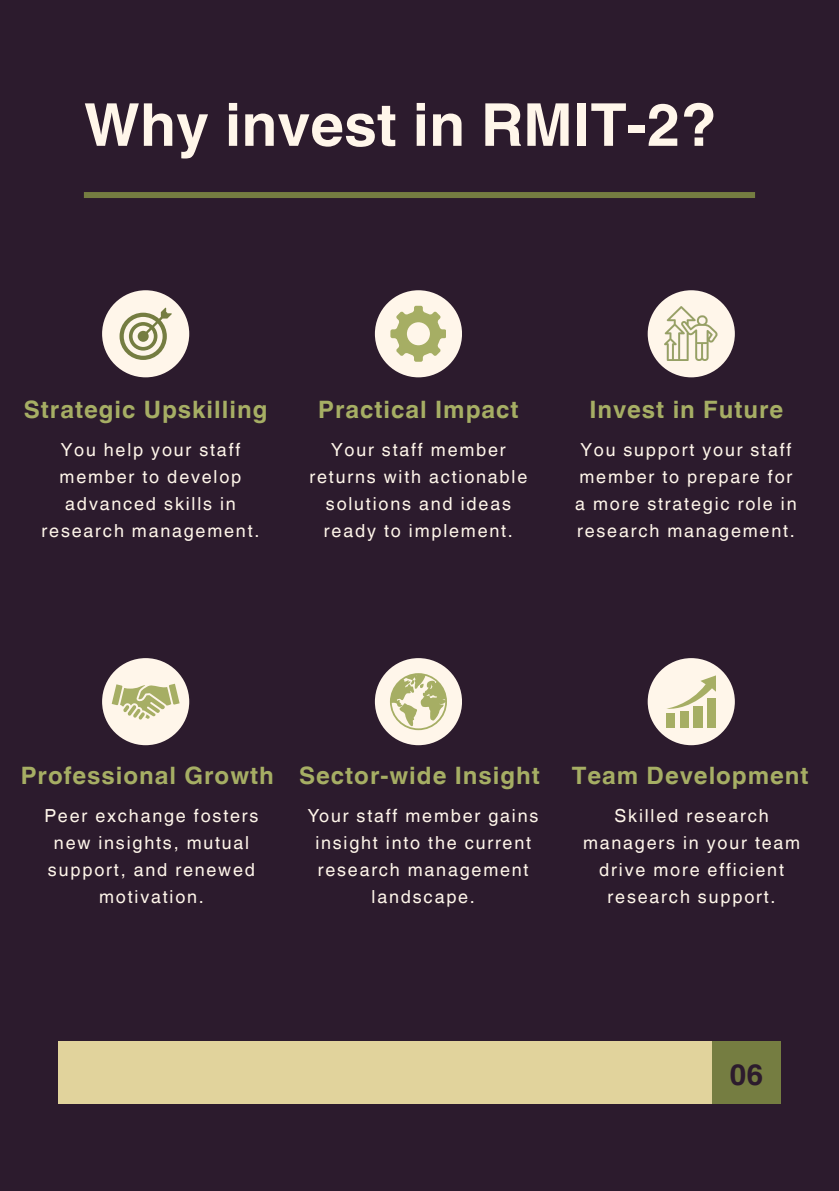
<style>
.page{position:relative;width:839px;height:1191px;background:#fff}
.page>*{position:absolute;margin:0;border:0;box-sizing:border-box;transform-origin:0 0}
.t1{font:700 59.2px "Helvetica World";color:#fff6ea}
.t2{font:700 29.6px "Helvetica World";color:#2c1b2d}
.t3{font:700 24px "Helvetica World";letter-spacing:.04em;color:#a6ae64}
.t4{font:18px/27px "Helvetica World";letter-spacing:.1em;color:#fff6ea;text-align:center}
</style>
<div class="page">
<div style="left:0;top:0;width:838px;height:1190px;background:#2c1b2d"></div>
<div style="left:712px;top:1041px;width:68px;height:63px;background:#757d41"></div>
<div style="left:58px;top:1041px;width:654px;height:63px;background:#e1d39c"></div>
<div style="left:84px;top:192px;width:671px;height:6px;background:#757d41"></div>
<div style="left:102px;top:290px;width:87px;height:87px;background:#fff6ea;border-radius:50%"></div>
<div style="left:375px;top:290px;width:87px;height:87px;background:#fff6ea;border-radius:50%"></div>
<div style="left:647px;top:290px;width:87px;height:87px;background:#fff6ea;border-radius:50%"></div>
<div style="left:102px;top:658px;width:87px;height:87px;background:#fff6ea;border-radius:50%"></div>
<div style="left:375px;top:658px;width:87px;height:87px;background:#fff6ea;border-radius:50%"></div>
<div style="left:647px;top:658px;width:87px;height:87px;background:#fff6ea;border-radius:50%"></div>
<svg style="left:119px;top:308px;width:53px;height:52px"></svg>
<img style="left:665px;top:307px;width:52px;height:53px">
<svg style="left:112px;top:684px;width:67px;height:36px"></svg>
<svg style="left:390px;top:673px;width:57px;height:57px"></svg>
<div style="left:666px;top:714px;width:9px;height:14px;background:#a6ae64"></div>
<div style="left:680px;top:712px;width:8px;height:16px;background:#a6ae64"></div>
<div style="left:693px;top:707px;width:9px;height:21px;background:#a6ae64"></div>
<div style="left:707px;top:698px;width:8px;height:30px;background:#a6ae64"></div>
<svg style="left:667px;top:675px;width:48px;height:35px"></svg>
<svg style="left:390px;top:306px;width:56px;height:55px"></svg>
<p class="t1" style="left:84px;top:77px;width:633px">Why invest in RMIT-2?</p>
<h2 class="t3" style="left:24px;top:390px;width:245px">Strategic Upskilling</h2>
<p class="t4" style="left:42px;top:436px;width:219px">You help your staff member to develop advanced skills in research management.</p>
<p class="t3" style="left:318px;top:390px;width:202px">Practical Impact</p>
<p class="t4" style="left:309px;top:436px;width:219px">Your staff member returns with actionable solutions and ideas ready to implement.</p>
<p class="t3" style="left:589px;top:390px;width:195px">Invest in Future</p>
<h2 class="t4" style="left:575px;top:436px;width:223px;text-align:left">You support your staff member to prepare for a more strategic role in research management.</h2>
<h2 class="t3" style="left:21px;top:756px;width:254px">Professional Growth</h2>
<p class="t4" style="left:45px;top:802px;width:215px">Peer exchange fosters new insights, mutual support, and renewed motivation.</p>
<p class="t3" style="left:299px;top:756px;width:242px">Sector-wide Insight</p>
<p class="t4" style="left:308px;top:802px;width:232px">Your staff member gains insight into the current research management landscape.</p>
<p class="t3" style="left:571px;top:756px;width:238px">Team Development</p>
<h2 class="t4" style="left:583px;top:802px;width:218px">Skilled research managers in your team drive more efficient research support.</h2>
<h1 class="t2" style="left:729px;top:1050px;width:36px">06</h1>
</div>
